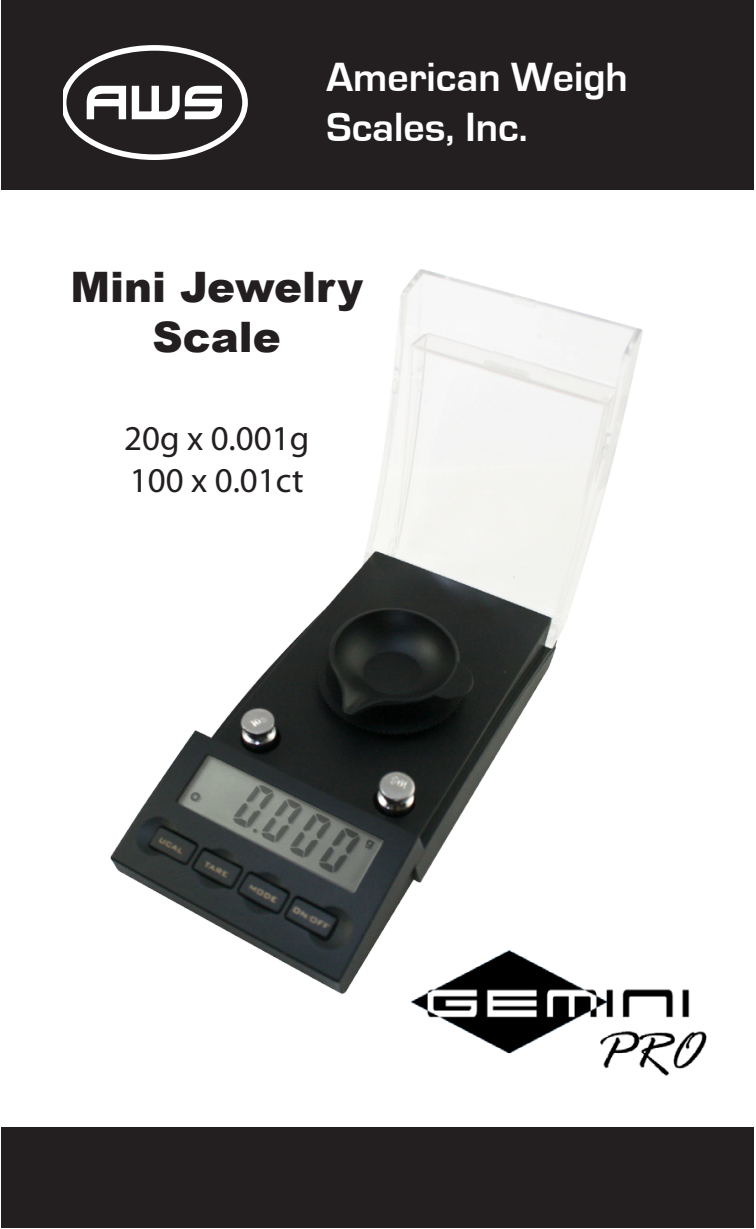
<style>
.page{position:relative;width:756px;height:1229px;background:#fff}
.page>*{position:absolute;margin:0;border:0;box-sizing:border-box;transform-origin:0 0}
.t1{font:700 42px/50.4px "Eurostile";color:#fff}
.t2{font:900 42px/50.4px "Arial";color:#231f20;text-align:center}
.t3{font:35px "Myriad Pro";color:#231f20}
</style>
<div class="page">
<img style="left:475px;top:989px;width:232px;height:87px">
<div style="left:2px;top:1127px;width:752px;height:100px;background:#231f20"></div>
<div style="left:2px;top:0;width:752px;height:189px;background:#231f20"></div>
<svg style="left:63px;top:45px;width:185px;height:115px"></svg>
<img style="left:110px;top:269px;width:573px;height:767px">
<p class="t1" style="left:327px;top:53px;width:303px">American Weigh<br>Scales, Inc.</p>
<p class="t2" style="left:71px;top:260px;width:294px">Mini Jewelry<br>Scale</p>
<p class="t3" style="left:124px;top:417px;width:187px">20g x 0.001g</p>
<p class="t3" style="left:130px;top:459px;width:175px">100 x 0.01ct</p>
</div>
